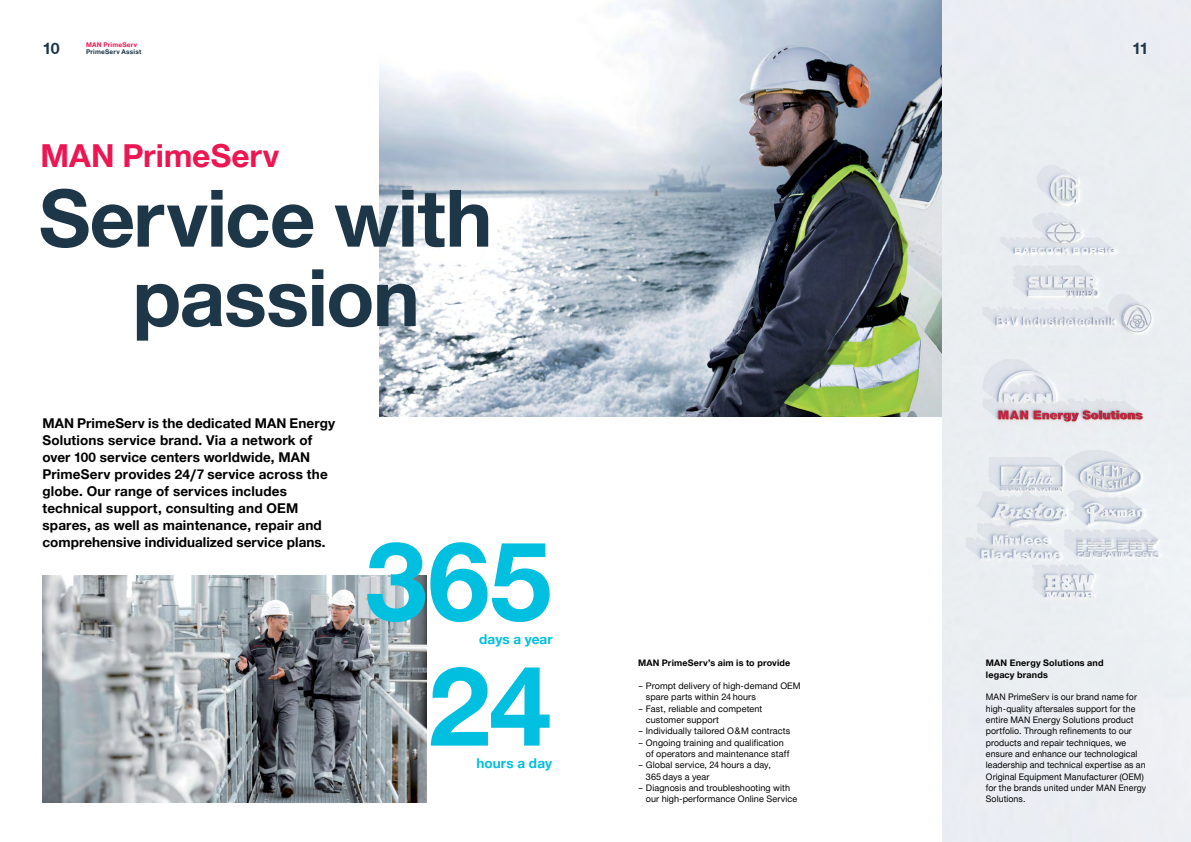
<style>
.page{position:relative;width:1191px;height:842px;background:#fff}
.page>*{position:absolute;margin:0;border:0;box-sizing:border-box;transform-origin:0 0}
.t1{font:700 111.1px "Man Global";color:#00bfdf}
.t2{font:700 79.4px/79.4px "Man Global";letter-spacing:-.015em;color:#1d3648;text-align:center}
.t3{font:700 31.7px "Man Global";color:#ed1651}
.t4{font:700 16px "Man Global";color:#1d3648}
.t5{font:700 13.5px/17px "Man Global";letter-spacing:.01em;color:#000}
.t6{font:700 13.5px "Man Global";letter-spacing:.005em;color:#00bfdf}
.t7{font:9px/11.3px "Man Global";letter-spacing:.01em;color:#000}
.t8{font:700 9px/11.3px "Man Global";letter-spacing:.02em;color:#000}
.t9{font:700 6.5px "Man Global";letter-spacing:.03em;color:#1d3648}
.t10{font:700 6.5px "Man Global";letter-spacing:.03em;color:#ed1651}
</style>
<div class="page">
<img style="left:43px;top:575px;width:383px;height:227px">
<img style="left:379px;top:0;width:563px;height:417px">
<img style="left:942px;top:0;width:249px;height:842px">
<p class="t10" style="left:86px;top:41px;width:53px">MAN PrimeServ</p>
<h3 class="t4" style="left:43px;top:39px;width:19px">10</h3>
<p class="t9" style="left:86px;top:48px;width:57px">PrimeServ Assist</p>
<h3 class="t3" style="left:40px;top:138px;width:240px">MAN PrimeServ</h3>
<h2 class="t2" style="left:39px;top:180px;width:455px">Service with passion</h2>
<p class="t5" style="left:43px;top:415px;width:294px">MAN PrimeServ is the dedicated MAN Energy Solutions service brand. Via a network of over 100 service centers worldwide, MAN PrimeServ provides 24/7 service across the globe. Our range of services includes technical support, consulting and OEM spares, as well as maintenance, repair and comprehensive individualized service plans.</p>
<h1 class="t1" style="left:366px;top:517px;width:188px">365</h1>
<h3 class="t6" style="left:479px;top:631px;width:75px">days a year</h3>
<h1 class="t1" style="left:429px;top:642px;width:123px">24</h1>
<h3 class="t6" style="left:476px;top:756px;width:77px">hours a day</h3>
<p class="t8" style="left:638px;top:657px;width:154px">MAN PrimeServ’s aim is to provide</p>
<p class="t7" style="left:646px;top:680px;width:156px;text-indent:-8px">– Prompt delivery of high-demand OEM spare parts within 24 hours</p>
<p class="t7" style="left:646px;top:703px;width:118px;text-indent:-8px">– Fast, reliable and competent customer support</p>
<p class="t7" style="left:638px;top:725px;width:154px">– Individually tailored O&amp;M contracts</p>
<p class="t7" style="left:646px;top:737px;width:145px;text-indent:-8px">– Ongoing training and qualification of operators and maintenance staff</p>
<p class="t7" style="left:646px;top:759px;width:126px;text-indent:-8px">– Global service, 24 hours a day,<br>365 days a year</p>
<p class="t7" style="left:646px;top:782px;width:153px;text-indent:-8px">– Diagnosis and troubleshooting with our high-performance Online Service</p>
<h3 class="t4" style="left:1132px;top:39px;width:18px">11</h3>
<p class="t8" style="left:986px;top:657px;width:119px">MAN Energy Solutions and legacy brands</p>
<p class="t7" style="left:986px;top:691px;width:162px">MAN PrimeServ is our brand name for high-quality aftersales support for the entire MAN Energy Solutions product portfolio. Through refinements to our products and repair techniques, we ensure and enhance our technological leadership and technical expertise as an Original Equipment Manufacturer (OEM) for the brands united under MAN Energy Solutions.</p>
</div>
